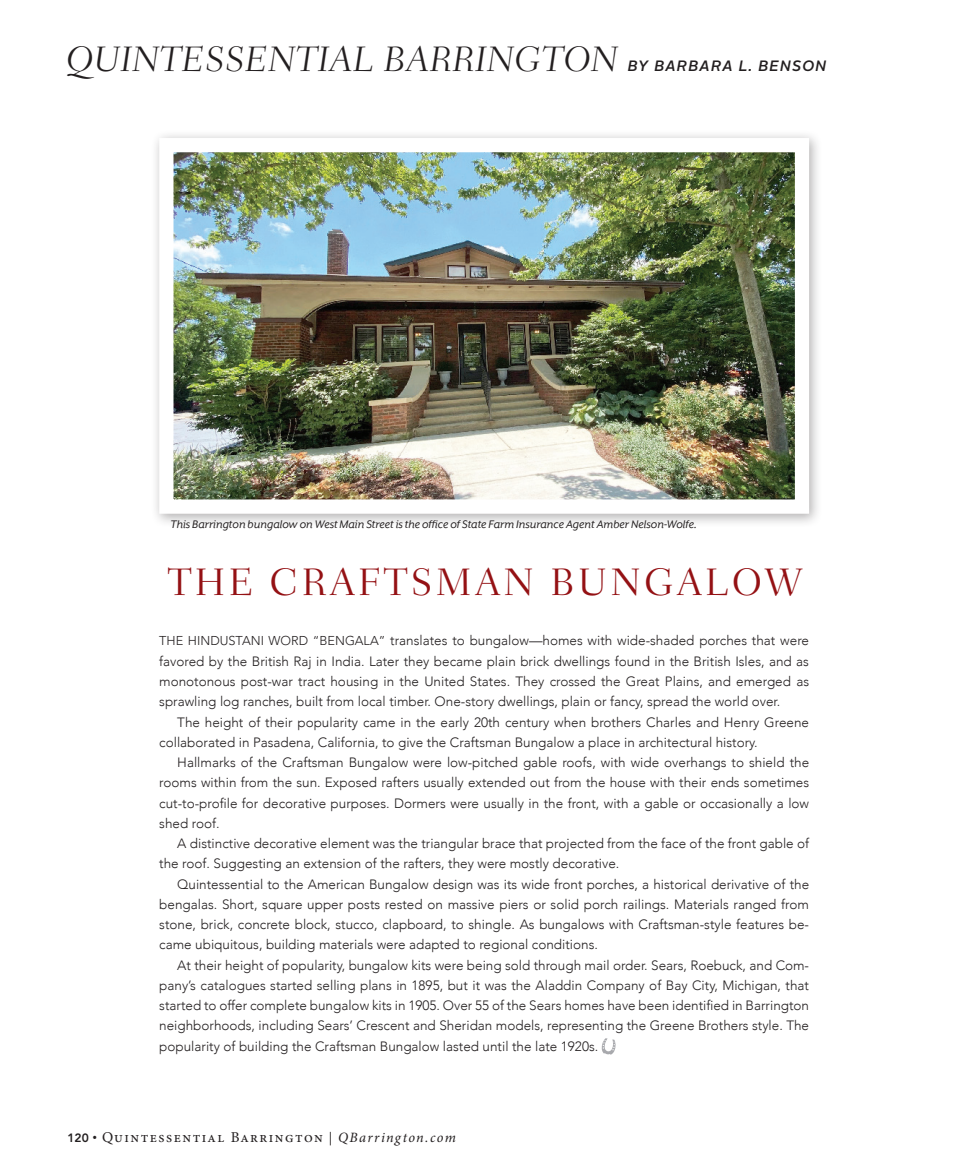
<style>
.page{position:relative;width:972px;height:1175px;background:#fff}
.page>*{position:absolute;margin:0;border:0;box-sizing:border-box;transform-origin:0 0}
.BPE-head{font:300 39px "Fairfield LT Std";letter-spacing:.075em;color:#941114}
.New_Department_Head{font:italic 300 36px "Fairfield LT Std";color:#231f20}
.t1{font:15px "Minion Pro";letter-spacing:.1em;color:#231f20}
.New_Department_Head-2{font:italic 500 15px "Alright Sans";letter-spacing:.08em;color:#231f20}
.sans-indent{font:300 13.5px/20.2px "Avenir";color:#231f20;text-align:justify}
.Sans-no-indent{font:300 13.5px/20.2px "Avenir";color:#231f20;text-align:justify}
.Photo-Caption-No-Rul{font:12.75px "Mr Eaves XL San Alt RI";color:#231f20}
.s1{font-family:"Avenir LT Std";font-size:12.75px}
.s2{font-family:"Avenir LT Std";font-weight:800;font-size:12px}
.s3{font-size:12px}
.s4{font-size:13.5px}
.s5{font-style:italic;font-size:14.25px}
</style>
<div class="page">
<svg style="left:602px;top:1038px;width:14px;height:16px"></svg>
<div style="left:151px;top:130px;width:672px;height:398px;background:#f8f8f8"></div>
<img style="left:157px;top:136px;width:659px;height:385px">
<p class="New_Department_Head" style="left:67px;top:38px;width:553px">QUINTESSENTIAL BARRINGTON</p>
<p class="New_Department_Head-2" style="left:628px;top:55px;width:200px">BY BARBARA L. BENSON</p>
<p class="Photo-Caption-No-Rul" style="left:171px;top:517px;width:528px">This Barrington bungalow on West Main Street is the office of State Farm Insurance Agent Amber Nelson-Wolfe.</p>
<p class="BPE-head" style="left:168px;top:559px;width:636px">THE CRAFTSMAN BUNGALOW</p>
<p class="Sans-no-indent" style="left:159px;top:630px;width:651px"><span class="s1">THE HINDUSTANI WORD “BENGALA”</span> translates to bungalow—homes with wide-shaded porches that were favored by the British Raj in India. Later they became plain brick dwellings found in the British Isles, and as monotonous post-war tract housing in the United States. They crossed the Great Plains, and emerged as sprawling log ranches, built from local timber. One-story dwellings, plain or fancy, spread the world over.</p>
<p class="sans-indent" style="left:159px;top:711px;width:651px;text-indent:18px">The height of their popularity came in the early 20th century when brothers Charles and Henry Greene collaborated in Pasadena, California, to give the Craftsman Bungalow a place in architectural history.</p>
<p class="sans-indent" style="left:159px;top:752px;width:651px;text-indent:18px">Hallmarks of the Craftsman Bungalow were low-pitched gable roofs, with wide overhangs to shield the rooms within from the sun. Exposed rafters usually extended out from the house with their ends sometimes cut-to-profile for decorative purposes. Dormers were usually in the front, with a gable or occasionally a low shed roof.</p>
<p class="sans-indent" style="left:159px;top:833px;width:651px;text-indent:18px">A distinctive decorative element was the triangular brace that projected from the face of the front gable of the roof. Suggesting an extension of the rafters, they were mostly decorative.</p>
<p class="sans-indent" style="left:159px;top:873px;width:651px;text-indent:18px">Quintessential to the American Bungalow design was its wide front porches, a historical derivative of the bengalas. Short, square upper posts rested on massive piers or solid porch railings. Materials ranged from stone, brick, concrete block, stucco, clapboard, to shingle. As bungalows with Craftsman-style features be&shy;came ubiquitous, building materials were adapted to regional conditions.</p>
<p class="sans-indent" style="left:159px;top:954px;width:651px;text-indent:18px">At their height of popularity, bungalow kits were being sold through mail order. Sears, Roebuck, and Com&shy;pany’s catalogues started selling plans in 1895, but it was the Aladdin Company of Bay City, Michigan, that started to offer complete bungalow kits in 1905. Over 55 of the Sears homes have been identified in Barrington neighborhoods, including Sears’ Crescent and Sheridan models, representing the Greene Brothers style. The popularity of building the Craftsman Bungalow lasted until the late 1920s.</p>
<p class="t1" style="left:68px;top:1126px;width:390px"><span class="s2">120</span> <span class="s3">•</span> Quintessential Barrington <span class="s4">|</span> <span class="s5">QBarrington.com</span></p>
</div>
